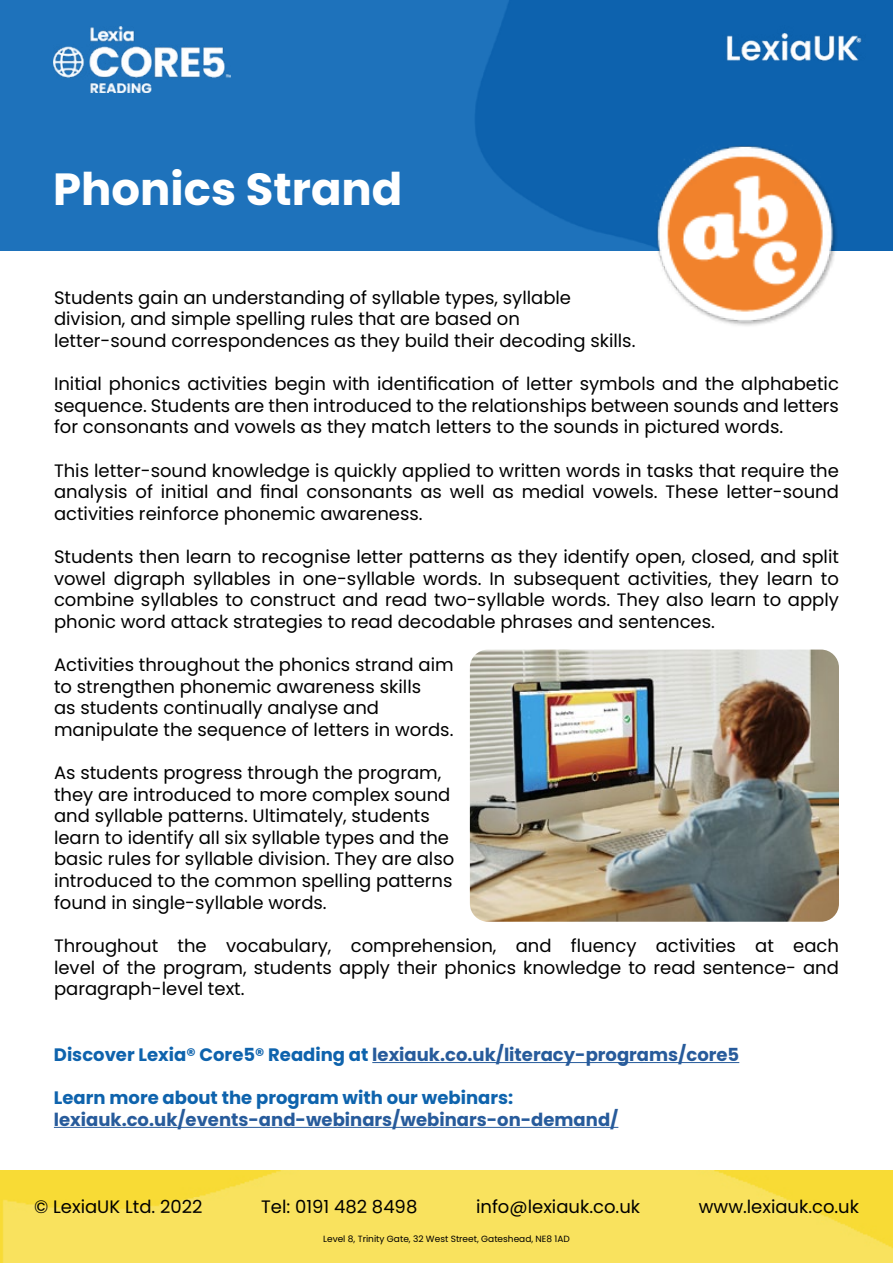
<style>
.page{position:relative;width:893px;height:1263px;background:#fff}
.page>*{position:absolute;margin:0;border:0;box-sizing:border-box;transform-origin:0 0}
.t1{font:700 45px "Poppins";color:#fff}
.t2{font:18px/21.6px "Poppins";color:#000;text-align:justify}
.t3{font:700 18px "Poppins";color:#275b9b}
.t4{font:700 18px "Poppins";color:#0e63ad}
.t5{font:9px "Poppins";color:#000}
.s1{color:#0e63ad}
</style>
<div class="page">
<img style="left:0;top:1170px;width:893px;height:93px">
<img style="left:470px;top:649px;width:369px;height:273px">
<img style="left:0;top:0;width:893px;height:251px">
<img style="left:705px;top:0;width:179px;height:82px">
<img style="left:53px;top:26px;width:177px;height:67px">
<img style="left:654px;top:144px;width:185px;height:182px">
<hr style="left:372px;top:1062px;width:367px;height:1px;background:#275b9b">
<hr style="left:54px;top:1127px;width:564px;height:1px;background:#275b9b">
<h1 class="t1" style="left:53px;top:163px;width:351px">Phonics Strand</h1>
<p class="t2" style="left:54px;top:287px;width:583px;text-align:left">Students gain an understanding of syllable types, syllable division, and simple spelling rules that are based on letter-sound correspondences as they build their decoding skills.</p>
<p class="t2" style="left:54px;top:373px;width:786px">Initial phonics activities begin with identification of letter symbols and the alphabetic sequence. Students are then introduced to the relationships between sounds and letters for consonants and vowels as they match letters to the sounds in pictured words.</p>
<p class="t2" style="left:54px;top:460px;width:786px">This letter-sound knowledge is quickly applied to written words in tasks that require the analysis of initial and final consonants as well as medial vowels. These letter-sound activities reinforce phonemic awareness.</p>
<p class="t2" style="left:54px;top:546px;width:786px">Students then learn to recognise letter patterns as they identify open, closed, and split vowel digraph syllables in one-syllable words. In subsequent activities, they learn to combine syllables to construct and read two-syllable words. They also learn to apply phonic word attack strategies to read decodable phrases and sentences.</p>
<p class="t2" style="left:54px;top:654px;width:401px;text-align:left">Activities throughout the phonics strand aim to strengthen phonemic awareness skills<br>as students continually analyse and manipulate the sequence of letters in words.</p>
<p class="t2" style="left:54px;top:762px;width:402px;text-align:left">As students progress through the program, they are introduced to more complex sound and syllable patterns. Ultimately, students learn to identify all six syllable types and the basic rules for syllable division. They are also introduced to the common spelling patterns found in single-syllable words.</p>
<p class="t2" style="left:54px;top:935px;width:786px">Throughout the vocabulary, comprehension, and fluency activities at each level of the program, students apply their phonics knowledge to read sentence- and paragraph-level text.</p>
<p class="t3" style="left:54px;top:1044px;width:687px"><span class="s1">Discover Lexia® Core5® Reading at</span> lexiauk.co.uk/literacy-programs/core5</p>
<p class="t4" style="left:54px;top:1088px;width:461px">Learn more about the program with our webinars:</p>
<p class="t3" style="left:54px;top:1109px;width:566px">lexiauk.co.uk/events-and-webinars/webinars-on-demand/</p>
<p class="t2" style="left:34px;top:1196px;width:170px">© LexiaUK Ltd. 2022</p>
<p class="t2" style="left:261px;top:1196px;width:158px">Tel: 0191 482 8498</p>
<p class="t2" style="left:476px;top:1196px;width:166px">info@lexiauk.co.uk</p>
<p class="t2" style="left:699px;top:1195px;width:162px">www.lexiauk.co.uk</p>
<p class="t5" style="left:323px;top:1234px;width:248px">Level 8, Trinity Gate, 32 West Street, Gateshead, NE8 1AD</p>
</div>
